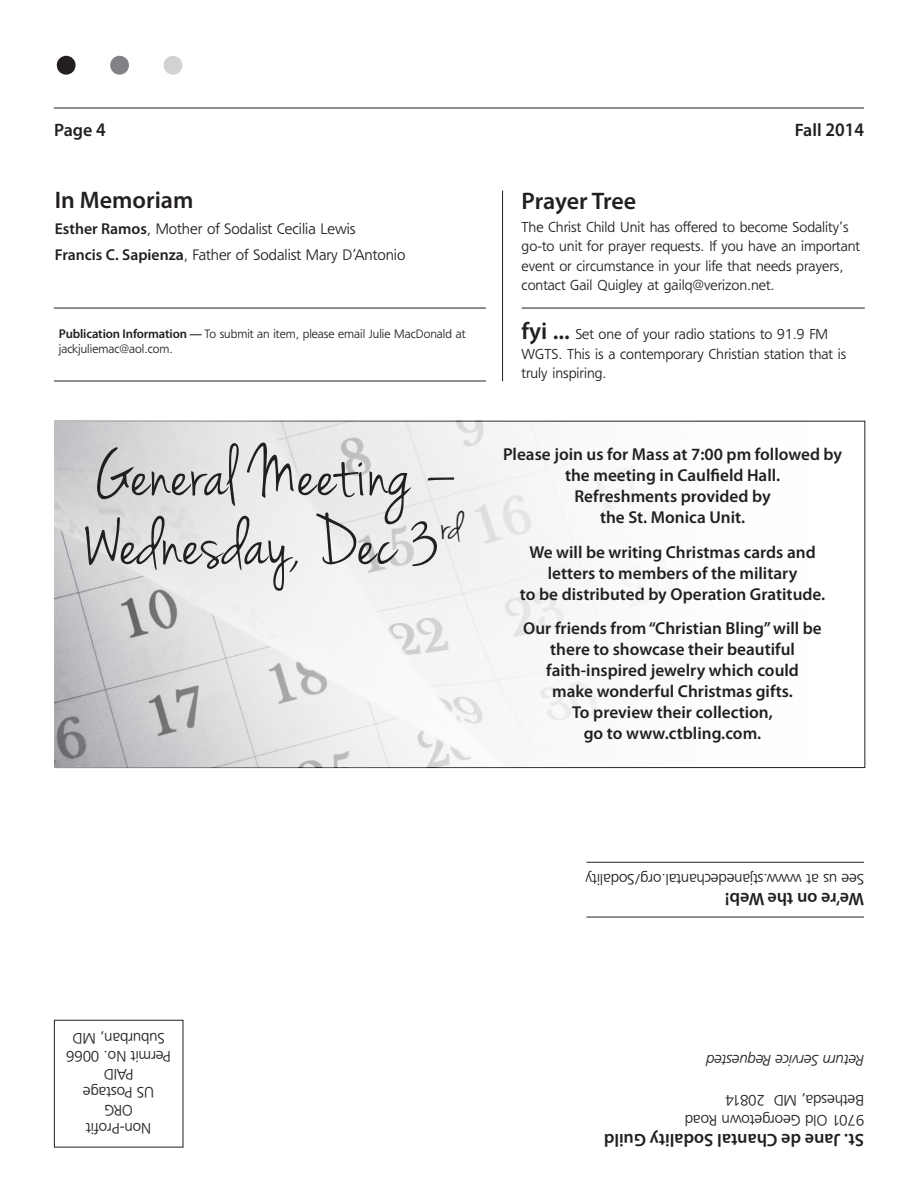
<style>
.page{position:relative;width:918px;height:1188px;background:#fff}
.page>*{position:absolute;margin:0;border:0;box-sizing:border-box;transform-origin:0 0}
.t1{font:75px/69px "Jenna Sue";letter-spacing:.01em;color:#231f20}
.t2{font:700 72px "Myriad Pro";color:#231f20}
.t3{font:600 24px "Myriad Pro";color:#231f20}
.t4{font:600 18px "Myriad Pro";color:#231f20}
.t5{font:600 17.25px/21px "Myriad Pro";color:#231f20;text-align:center}
.t6{font:300 15px/18px "Freeborn SB";color:#231f20}
.t7{font:italic 300 15px "Freeborn SB";color:#231f20}
.t8{font:300 14.25px/19.5px "Freeborn SB";color:#231f20}
.t9{font:300 12px/15px "Freeborn SB";color:#231f20}
.s1{color:#808285}
.s2{color:#d1d2d4}
.s3{font-size:19.2px}
.s4{font-family:"Myriad Pro";font-weight:600;font-size:24px}
.s5{font-family:"Myriad Pro";font-weight:600;font-size:15.75px}
.s6{font-family:"Myriad Pro";font-weight:600;font-size:12.75px}
</style>
<div class="page">
<hr style="left:54px;top:108px;width:810px;height:1px;background:#231f20">
<div style="left:54px;top:1020px;width:129px;height:128px;border:1px solid #231f20"></div>
<hr style="left:586px;top:917px;width:278px;height:1px;background:#231f20">
<hr style="left:586px;top:862px;width:278px;height:1px;background:#231f20">
<hr style="left:502px;top:191px;width:1px;height:190px;background:#231f20">
<img style="left:54px;top:421px;width:809px;height:346px">
<hr style="left:522px;top:308px;width:343px;height:1px;background:#231f20">
<hr style="left:54px;top:308px;width:432px;height:1px;background:#231f20">
<hr style="left:54px;top:381px;width:432px;height:1px;background:#231f20">
<h2 class="t2" style="left:54px;top:13px;width:133px">• <span class="s1">•</span> <span class="s2">•</span></h2>
<p class="t4" style="left:54px;top:119px;width:53px">Page <span class="s3">4</span></p>
<p class="t4" style="left:795px;top:119px;width:71px">Fall <span class="s3">2014</span></p>
<h3 class="t3" style="left:55px;top:185px;width:140px">In Memoriam</h3>
<h3 class="t3" style="left:522px;top:185px;width:116px">Prayer Tree</h3>
<p class="t8" style="left:522px;top:217px;width:340px">The Christ Child Unit has offered to become Sodality’s go-to unit for prayer requests. If you have an important event or circumstance in your life that needs prayers, contact Gail Quigley at gailq@verizon.net.</p>
<p class="t8" style="left:522px;top:324px;width:326px"><span class="s4">fyi ...</span> Set one of your radio stations to 91.9 FM<br>WGTS. This is a contemporary Christian station that is truly inspiring.</p>
<p class="t6" style="left:55px;top:215px;width:352px;line-height:26.2px"><span class="s5">Esther Ramos</span>, Mother of Sodalist Cecilia Lewis<br><span class="s5">Francis C. Sapienza</span>, Father of Sodalist Mary D’Antonio</p>
<p class="t9" style="left:59px;top:326px;width:408px"><span class="s6">Publication Information —</span> To submit an item, please email Julie MacDonald at jackjuliemac@aol.com.</p>
<h1 class="t1" style="left:85px;top:443px;width:382px">General Meeting -<br>Wednesday, Dec 3<sup>rd</sup></h1>
<p class="t5" style="left:503px;top:444px;width:341px">Please join us for Mass at 7:00 pm followed by the meeting in Caulfield Hall.<br>Refreshments provided by<br>the St. Monica Unit.</p>
<p class="t5" style="left:520px;top:541px;width:307px">We will be writing Christmas cards and letters to members of the military<br>to be distributed by Operation Gratitude.</p>
<p class="t5" style="left:523px;top:618px;width:300px">Our friends from “Christian Bling” will be there to showcase their beautiful faith-inspired jewelry which could<br>make wonderful Christmas gifts.<br>To preview their collection,<br>go to www.ctbling.com.</p>
<p class="t6" style="left:864px;top:888px;width:280px;rotate:-180deg">See us at www.stjanedechantal.org/Sodality</p>
<p class="t6" style="left:171px;top:1137px;width:106px;text-align:center;rotate:-180deg">Non-Profit<br>ORG<br>US Postage<br>PAID<br>Permit No. 0066<br>Suburban, MD</p>
<p class="t4" style="left:864px;top:911px;width:140px;rotate:-180deg">We’re on the Web!</p>
<p class="t7" style="left:864px;top:1069px;width:159px;rotate:-180deg">Return Service Requested</p>
<p class="t6" style="left:864px;top:1129px;width:181px;line-height:19.5px;rotate:-180deg">9701 Old Georgetown Road<br>Bethesda, MD 20814</p>
<p class="t4" style="left:864px;top:1151px;width:261px;rotate:-180deg">St. Jane de Chantal Sodality Guild</p>
</div>
